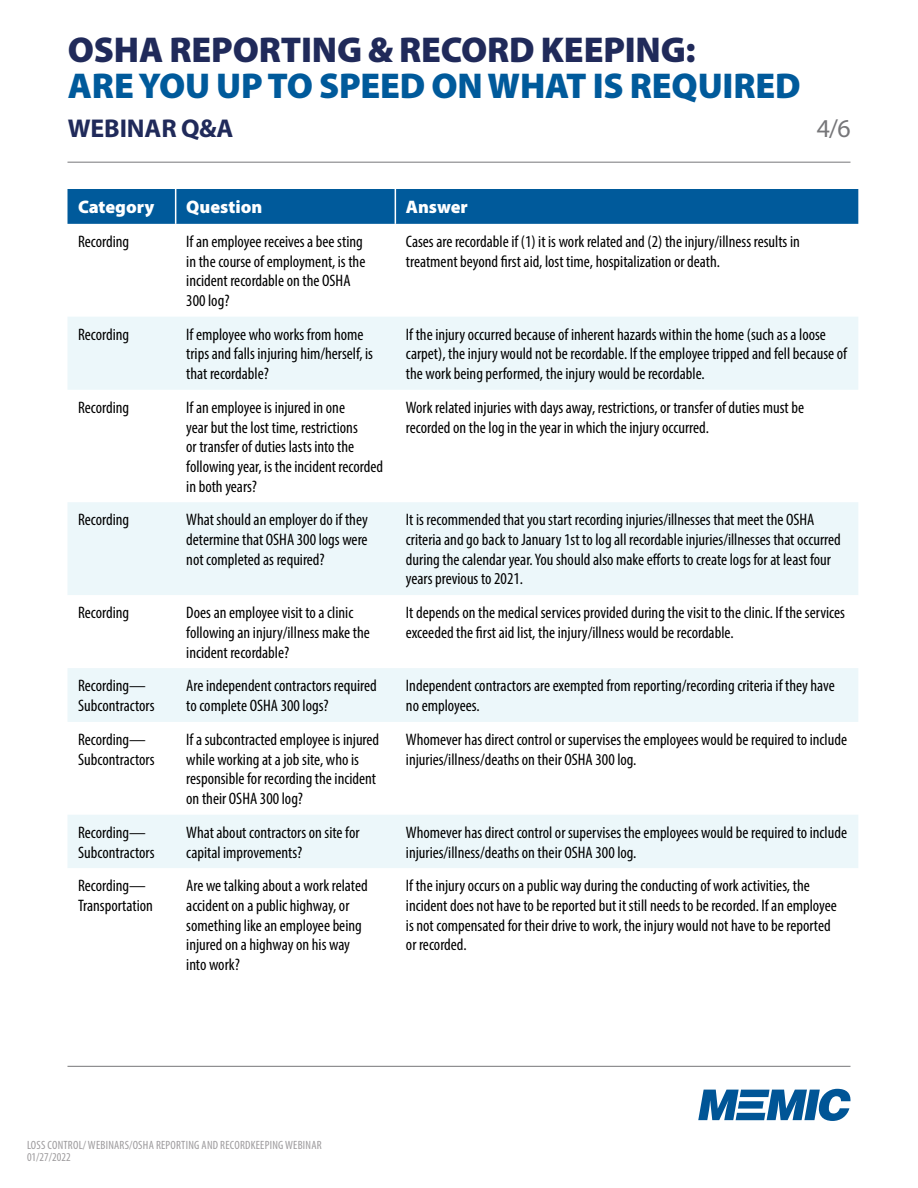
<style>
.page{position:relative;width:918px;height:1188px;background:#fff}
.page>*{position:absolute;margin:0;border:0;box-sizing:border-box;transform-origin:0 0}
.t1{font:900 36px "Myriad Pro";letter-spacing:-.005em;color:#005a9b}
.t2{font:900 36px "Myriad Pro";letter-spacing:-.005em;color:#202a5a}
.t3{font:700 25.8px "Myriad Pro";letter-spacing:-.005em;color:#202a5a}
.t4{font:25.8px "Myriad Pro";color:#767679}
.t5{font:900 18.15px "Myriad Pro";color:#fff}
.t6{font:condensed 16.65px/19.6px "Myriad Pro";color:#000}
.t7{font:condensed 12px/12px "Myriad Pro";letter-spacing:.02em;color:#9d9b9d}
</style>
<div class="page">
<svg style="left:698px;top:1089px;width:152px;height:32px"></svg>
<hr style="left:68px;top:1066px;width:782px;height:1px;background:#767679">
<hr style="left:68px;top:162px;width:782px;height:1px;background:#767679">
<div style="left:68px;top:189px;width:790px;height:35px;background:#005a9b"></div>
<svg style="left:68px;top:317px;width:790px;height:551px"></svg>
<hr style="left:175px;top:189px;width:1px;height:35px;background:#fff">
<hr style="left:395px;top:189px;width:1px;height:35px;background:#fff">
<h1 class="t2" style="left:68px;top:26px;width:629px">OSHA REPORTING &amp; RECORD KEEPING:</h1>
<h1 class="t1" style="left:68px;top:62px;width:734px">ARE YOU UP TO SPEED ON WHAT IS REQUIRED</h1>
<h2 class="t3" style="left:68px;top:111px;width:167px">WEBINAR Q&amp;A</h2>
<h2 class="t4" style="left:817px;top:112px;width:36px">4/6</h2>
<p class="t5" style="left:78px;top:195px;width:78px">Category</p>
<p class="t5" style="left:186px;top:195px;width:78px">Question</p>
<p class="t5" style="left:406px;top:195px;width:64px">Answer</p>
<p class="t6" style="left:78px;top:231px;width:53px">Recording</p>
<p class="t6" style="left:186px;top:231px;width:181px">If an employee receives a bee sting in the course of employment, is the incident recordable on the OSHA<br>300 log?</p>
<p class="t6" style="left:406px;top:231px;width:395px">Cases are recordable if (1) it is work related and (2) the injury/illness results in treatment beyond first aid, lost time, hospitalization or death.</p>
<p class="t6" style="left:78px;top:324px;width:53px">Recording</p>
<p class="t6" style="left:186px;top:324px;width:188px">If employee who works from home trips and falls injuring him/herself, is that recordable?</p>
<p class="t6" style="left:406px;top:324px;width:443px">If the injury occurred because of inherent hazards within the home (such as a loose carpet), the injury would not be recordable. If the employee tripped and fell because of the work being performed, the injury would be recordable.</p>
<p class="t6" style="left:78px;top:397px;width:53px">Recording</p>
<p class="t6" style="left:186px;top:397px;width:198px">If an employee is injured in one<br>year but the lost time, restrictions<br>or transfer of duties lasts into the following year, is the incident recorded in both years?</p>
<p class="t6" style="left:406px;top:397px;width:400px">Work related injuries with days away, restrictions, or transfer of duties must be recorded on the log in the year in which the injury occurred.</p>
<p class="t6" style="left:78px;top:510px;width:53px">Recording</p>
<p class="t6" style="left:186px;top:510px;width:183px;text-align:justify">What should an employer do if they determine that OSHA 300 logs were not completed as required?</p>
<p class="t6" style="left:406px;top:510px;width:436px">It is recommended that you start recording injuries/illnesses that meet the OSHA criteria and go back to January 1st to log all recordable injuries/illnesses that occurred during the calendar year. You should also make efforts to create logs for at least four years previous to 2021.</p>
<p class="t6" style="left:78px;top:603px;width:53px">Recording</p>
<p class="t6" style="left:186px;top:603px;width:185px">Does an employee visit to a clinic following an injury/illness make the incident recordable?</p>
<p class="t6" style="left:406px;top:603px;width:441px">It depends on the medical services provided during the visit to the clinic. If the services exceeded the first aid list, the injury/illness would be recordable.</p>
<p class="t6" style="left:78px;top:676px;width:78px">Recording—<br>Subcontractors</p>
<p class="t6" style="left:186px;top:676px;width:192px">Are independent contractors required to complete OSHA 300 logs?</p>
<p class="t6" style="left:406px;top:676px;width:430px">Independent contractors are exempted from reporting/recording criteria if they have no employees.</p>
<p class="t6" style="left:78px;top:730px;width:78px">Recording—<br>Subcontractors</p>
<p class="t6" style="left:186px;top:730px;width:194px">If a subcontracted employee is injured while working at a job site, who is responsible for recording the incident on their OSHA 300 log?</p>
<p class="t6" style="left:406px;top:730px;width:443px">Whomever has direct control or supervises the employees would be required to include injuries/illness/deaths on their OSHA 300 log.</p>
<p class="t6" style="left:78px;top:822px;width:78px">Recording—<br>Subcontractors</p>
<p class="t6" style="left:186px;top:822px;width:175px">What about contractors on site for capital improvements?</p>
<p class="t6" style="left:406px;top:822px;width:443px">Whomever has direct control or supervises the employees would be required to include injuries/illness/deaths on their OSHA 300 log.</p>
<p class="t6" style="left:78px;top:876px;width:76px">Recording—<br>Transportation</p>
<p class="t6" style="left:186px;top:876px;width:183px">Are we talking about a work related accident on a public highway, or something like an employee being injured on a highway on his way into work?</p>
<p class="t6" style="left:406px;top:876px;width:432px">If the injury occurs on a public way during the conducting of work activities, the incident does not have to be reported but it still needs to be recorded. If an employee is not compensated for their drive to work, the injury would not have to be reported or recorded.</p>
<p class="t7" style="left:27px;top:1139px;width:296px">LOSS CONTROL/ WEBINARS/OSHA REPORTING AND RECORDKEEPING WEBINAR<br>01/27/2022</p>
</div>
